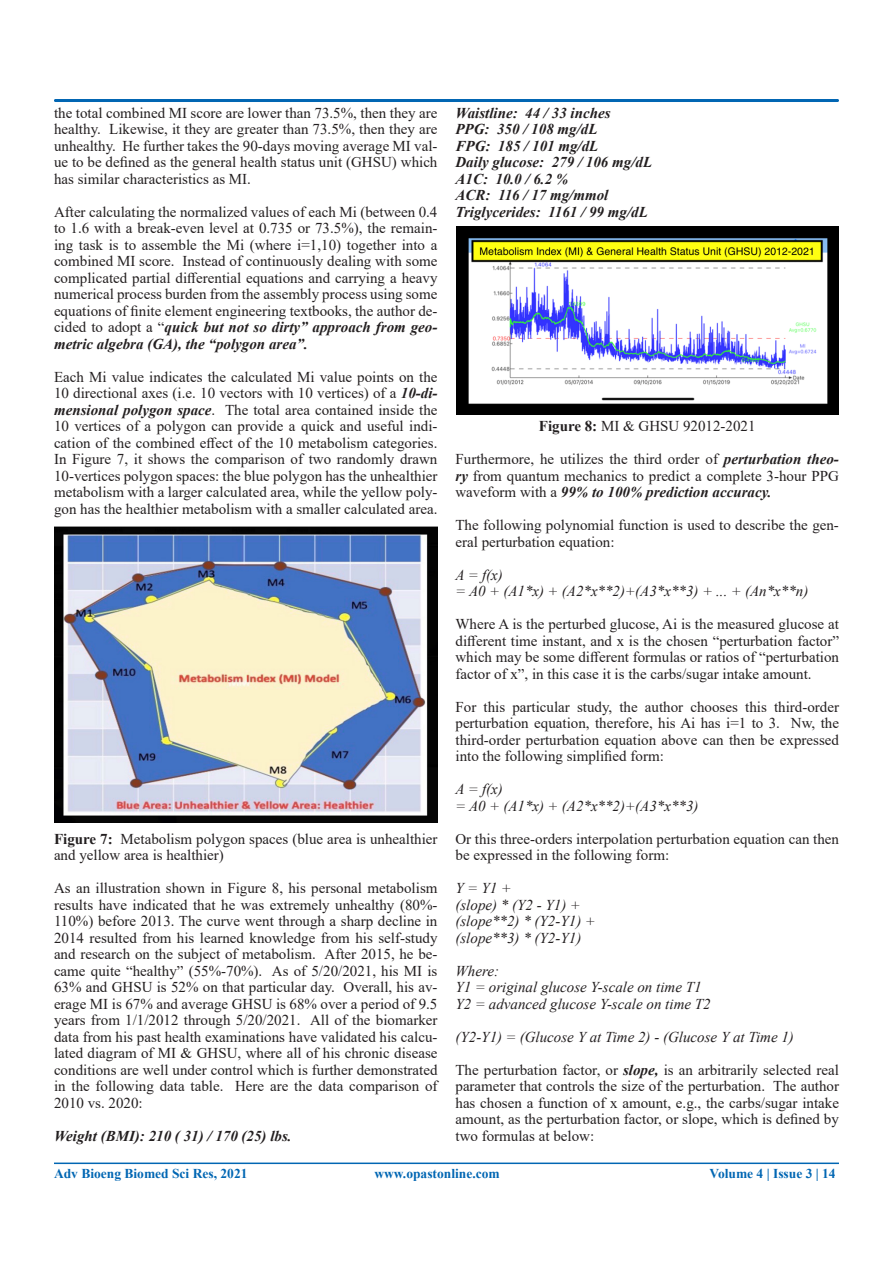
<style>
.page{position:relative;width:893px;height:1263px;background:#fff}
.page>*{position:absolute;margin:0;border:0;box-sizing:border-box;transform-origin:0 0}
.t1{font:15px/16.5px "Times New Roman";color:#231f20;text-align:justify}
.t2{font:italic 15px "Times New Roman";color:#231f20}
.t3{font:italic 700 15px "Times New Roman";color:#231f20}
.t4{font:700 13.5px "Times New Roman";color:#0166b3}
.s1{font-weight:700;font-style:italic}
.s2{font-weight:700}
</style>
<div class="page">
<div style="left:54px;top:99px;width:785px;height:3px;border:2px solid #0166b3"></div>
<hr style="left:54px;top:1162px;width:785px;height:2px;background:#0166b3">
<img style="left:54px;top:526px;width:383px;height:296px">
<img style="left:456px;top:226px;width:383px;height:189px">
<p class="t1" style="left:54px;top:104px;width:385px">the total combined MI score are lower than 73.5%, then they are healthy. Likewise, it they are greater than 73.5%, then they are unhealthy. He further takes the 90-days moving average MI val&shy;ue to be defined as the general health status unit (GHSU) which has similar characteristics as MI.</p>
<p class="t1" style="left:54px;top:203px;width:385px">After calculating the normalized values of each Mi (between 0.4 to 1.6 with a break-even level at 0.735 or 73.5%), the remain&shy;ing task is to assemble the Mi (where i=1,10) together into a combined MI score. Instead of continuously dealing with some complicated partial differential equations and carrying a heavy numerical process burden from the assembly process using some equations of finite element engineering textbooks, the author de&shy;cided to adopt a “<span class="s1">quick but not so dirty” approach from geo&shy;metric algebra (GA), the “polygon area”.</span></p>
<p class="t1" style="left:54px;top:368px;width:385px">Each Mi value indicates the calculated Mi value points on the 10 directional axes (i.e. 10 vectors with 10 vertices) of a <span class="s1">10-di&shy;mensional polygon space</span>. The total area contained inside the 10 vertices of a polygon can provide a quick and useful indi&shy;cation of the combined effect of the 10 metabolism categories.<br>In Figure 7, it shows the comparison of two randomly drawn 10-vertices polygon spaces: the blue polygon has the unhealthier metabolism with a larger calculated area, while the yellow poly&shy;gon has the healthier metabolism with a smaller calculated area.</p>
<p class="t1" style="left:54px;top:830px;width:385px"><span class="s2">Figure 7:</span> Metabolism polygon spaces (blue area is unhealthier and yellow area is healthier)</p>
<p class="t1" style="left:54px;top:880px;width:385px">As an illustration shown in Figure 8, his personal metabolism results have indicated that he was extremely unhealthy (80%- 110%) before 2013. The curve went through a sharp decline in 2014 resulted from his learned knowledge from his self-study and research on the subject of metabolism. After 2015, he be&shy;came quite “healthy” (55%-70%). As of 5/20/2021, his MI is 63% and GHSU is 52% on that particular day. Overall, his av&shy;erage MI is 67% and average GHSU is 68% over a period of 9.5 years from 1/1/2012 through 5/20/2021. All of the biomarker data from his past health examinations have validated his calcu&shy;lated diagram of MI &amp; GHSU, where all of his chronic disease conditions are well under control which is further demonstrated in the following data table. Here are the data comparison of 2010 vs. 2020:</p>
<p class="t3" style="left:54px;top:1125px;width:239px">Weight (BMI): 210 ( 31) / 170 (25) lbs.</p>
<p class="t3" style="left:455px;top:102px;width:157px">Waistline: 44 / 33 inches</p>
<p class="t3" style="left:455px;top:119px;width:144px">PPG: 350 / 108 mg/dL</p>
<p class="t3" style="left:455px;top:135px;width:144px">FPG: 185 / 101 mg/dL</p>
<p class="t3" style="left:455px;top:152px;width:198px">Daily glucose: 279 / 106 mg/dL</p>
<p class="t3" style="left:455px;top:168px;width:114px">A1C: 10.0 / 6.2 %</p>
<p class="t3" style="left:455px;top:185px;width:154px">ACR: 116 / 17 mg/mmol</p>
<p class="t3" style="left:455px;top:201px;width:194px">Triglycerides: 1161 / 99 mg/dL</p>
<p class="t1" style="left:539px;top:417px;width:218px"><span class="s2">Figure 8:</span> MI &amp; GHSU 92012-2021</p>
<p class="t1" style="left:455px;top:450px;width:385px">Furthermore, he utilizes the third order of <span class="s1">perturbation theo&shy;ry</span> from quantum mechanics to predict a complete 3-hour PPG waveform with a <span class="s1">99% to 100% prediction accuracy.</span></p>
<p class="t1" style="left:455px;top:516px;width:385px">The following polynomial function is used to describe the gen&shy;eral perturbation equation:</p>
<p class="t2" style="left:455px;top:564px;width:49px">A = f(x)</p>
<p class="t2" style="left:455px;top:581px;width:354px">= A0 + (A1*x) + (A2*x**2)+(A3*x**3) + ... + (An*x**n)</p>
<p class="t1" style="left:455px;top:615px;width:385px">Where A is the perturbed glucose, Ai is the measured glucose at different time instant, and x is the chosen “perturbation factor” which may be some different formulas or ratios of “perturbation factor of x”, in this case it is the carbs/sugar intake amount.</p>
<p class="t1" style="left:455px;top:698px;width:385px">For this particular study, the author chooses this third-order perturbation equation, therefore, his Ai has i=1 to 3. Nw, the third-order perturbation equation above can then be expressed into the following simplified form:</p>
<p class="t2" style="left:455px;top:779px;width:49px">A = f(x)</p>
<p class="t2" style="left:455px;top:795px;width:245px">= A0 + (A1*x) + (A2*x**2)+(A3*x**3)</p>
<p class="t1" style="left:455px;top:830px;width:385px">Or this three-orders interpolation perturbation equation can then be expressed in the following form:</p>
<p class="t2" style="left:455px;top:878px;width:57px">Y = Y1 +</p>
<p class="t2" style="left:455px;top:894px;width:126px">(slope) * (Y2 - Y1) +</p>
<p class="t2" style="left:455px;top:911px;width:141px">(slope**2) * (Y2-Y1) +</p>
<p class="t2" style="left:455px;top:927px;width:127px">(slope**3) * (Y2-Y1)</p>
<p class="t2" style="left:455px;top:960px;width:45px">Where:</p>
<p class="t2" style="left:455px;top:977px;width:248px">Y1 = original glucose Y-scale on time T1</p>
<p class="t2" style="left:455px;top:993px;width:257px">Y2 = advanced glucose Y-scale on time T2</p>
<p class="t2" style="left:455px;top:1026px;width:340px">(Y2-Y1) = (Glucose Y at Time 2) - (Glucose Y at Time 1)</p>
<p class="t1" style="left:455px;top:1061px;width:385px">The perturbation factor, or <span class="s1">slope,</span> is an arbitrarily selected real parameter that controls the size of the perturbation. The author has chosen a function of x amount, e.g., the carbs/sugar intake amount, as the perturbation factor, or slope, which is defined by two formulas at below:</p>
<p class="t4" style="left:54px;top:1164px;width:195px">Adv Bioeng Biomed Sci Res, 2021</p>
<p class="t4" style="left:374px;top:1164px;width:127px">www.opastonline.com</p>
<p class="t4" style="left:709px;top:1164px;width:128px">Volume 4 | Issue 3 | 14</p>
</div>
